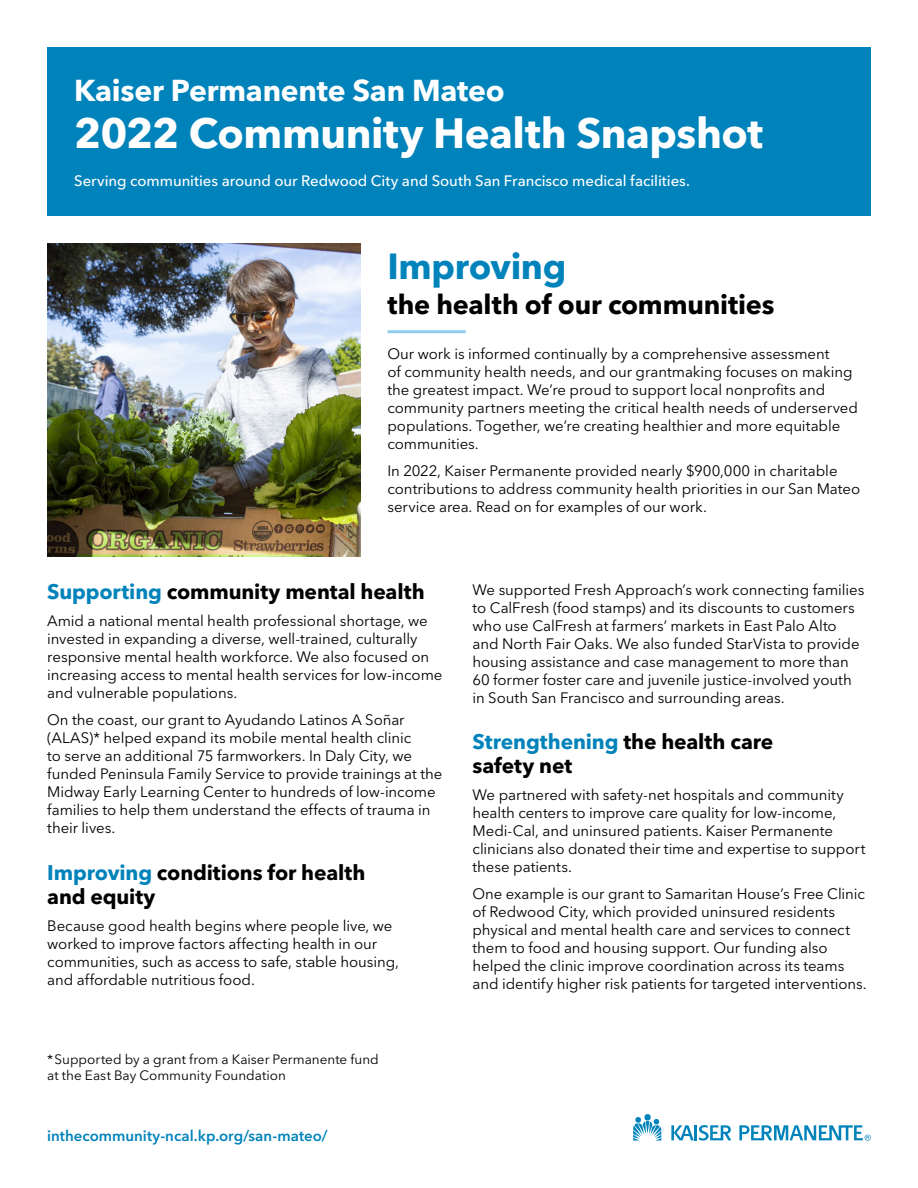
<style>
.page{position:relative;width:918px;height:1188px;background:#fff}
.page>*{position:absolute;margin:0;border:0;box-sizing:border-box;transform-origin:0 0}
.Heading_1{font:700 42px "Avenir Next LT Pro";letter-spacing:-.01em;color:#fff}
.Heading_2{font:700 36px "Avenir Next LT Pro";letter-spacing:-.01em;color:#0083bb}
.Heading_1-2{font:700 30px "Avenir Next LT Pro";letter-spacing:-.01em;color:#fff}
.Heading_2-2{font:700 27px "Avenir Next LT Pro";letter-spacing:-.01em;color:#000}
.Heading_3{font:700 21px/24px "Avenir Next LT Pro";letter-spacing:-.005em;color:#000}
.Body_Text{font:15px/18px "Avenir Next LT Pro";letter-spacing:-.005em;color:#000}
.Serving_Text{font:500 15px "Avenir Next LT Pro";letter-spacing:-.005em;color:#fff}
.URL{font:600 15px "Avenir Next LT Pro";color:#0083bb}
.Footnote{font:13.5px/15.8px "Avenir Next LT Pro";color:#000}
.s1{color:#0083bb}
</style>
<div class="page">
<svg style="left:633px;top:1117px;width:28px;height:24px"></svg>
<div style="left:644px;top:1114px;width:7px;height:7px;background:#0083bb;border-radius:50%"></div>
<svg style="left:671px;top:1125px;width:60px;height:16px"></svg>
<svg style="left:739px;top:1125px;width:132px;height:16px"></svg>
<img style="left:47px;top:243px;width:313px;height:313px">
<div style="left:47px;top:47px;width:824px;height:169px;background:#0083bb"></div>
<hr style="left:387px;top:330px;width:79px;height:3px;background:#91ccef">
<h1 class="Heading_1-2" style="left:74px;top:73px;width:432px">Kaiser Permanente San Mateo</h1>
<h1 class="Heading_1" style="left:74px;top:107px;width:691px">2022 Community Health Snapshot</h1>
<p class="Serving_Text" style="left:74px;top:172px;width:617px">Serving communities around our Redwood City and South San Francisco medical facilities.</p>
<h2 class="Heading_2" style="left:387px;top:245px;width:180px">Improving</h2>
<h2 class="Heading_2-2" style="left:387px;top:288px;width:389px">the health of our communities</h2>
<p class="Body_Text" style="left:387px;top:345px;width:472px">Our work is informed continually by a comprehensive assessment<br>of community health needs, and our grantmaking focuses on making the greatest impact. We’re proud to support local nonprofits and community partners meeting the critical health needs of underserved populations. Together, we’re creating healthier and more equitable communities.</p>
<p class="Body_Text" style="left:387px;top:462px;width:474px">In 2022, Kaiser Permanente provided nearly $900,000 in charitable contributions to address community health priorities in our San Mateo service area. Read on for examples of our work.</p>
<h3 class="Heading_3" style="left:47px;top:580px;width:379px"><span class="s1">Supporting</span> community mental health</h3>
<p class="Body_Text" style="left:47px;top:612px;width:397px">Amid a national mental health professional shortage, we invested in expanding a diverse, well-trained, culturally responsive mental health workforce. We also focused on increasing access to mental health services for low-income and vulnerable populations.</p>
<p class="Body_Text" style="left:47px;top:711px;width:397px">On the coast, our grant to Ayudando Latinos A Soñar (ALAS)* helped expand its mobile mental health clinic<br>to serve an additional 75 farmworkers. In Daly City, we funded Peninsula Family Service to provide trainings at the Midway Early Learning Center to hundreds of low-income families to help them understand the effects of trauma in their lives.</p>
<h3 class="Heading_3" style="left:47px;top:860px;width:320px"><span class="s1">Improving</span> conditions for health and equity</h3>
<p class="Body_Text" style="left:47px;top:916px;width:353px">Because good health begins where people live, we worked to improve factors affecting health in our communities, such as access to safe, stable housing, and affordable nutritious food.</p>
<p class="Footnote" style="left:47px;top:1052px;width:333px">*Supported by a grant from a Kaiser Permanente fund at the East Bay Community Foundation</p>
<p class="URL" style="left:47px;top:1126px;width:282px">inthecommunity-ncal.kp.org/san-mateo/</p>
<p class="Body_Text" style="left:472px;top:580px;width:393px">We supported Fresh Approach’s work connecting families to CalFresh (food stamps) and its discounts to customers who use CalFresh at farmers’ markets in East Palo Alto and North Fair Oaks. We also funded StarVista to provide housing assistance and case management to more than 60 former foster care and juvenile justice-involved youth in South San Francisco and surrounding areas.</p>
<h3 class="Heading_3" style="left:472px;top:730px;width:303px"><span class="s1">Strengthening</span> the health care safety net</h3>
<p class="Body_Text" style="left:472px;top:786px;width:394px">We partnered with safety-net hospitals and community health centers to improve care quality for low-income, Medi-Cal, and uninsured patients. Kaiser Permanente clinicians also donated their time and expertise to support these patients.</p>
<p class="Body_Text" style="left:472px;top:885px;width:396px">One example is our grant to Samaritan House’s Free Clinic of Redwood City, which provided uninsured residents physical and mental health care and services to connect them to food and housing support. Our funding also helped the clinic improve coordination across its teams and identify higher risk patients for targeted interventions.</p>
</div>
